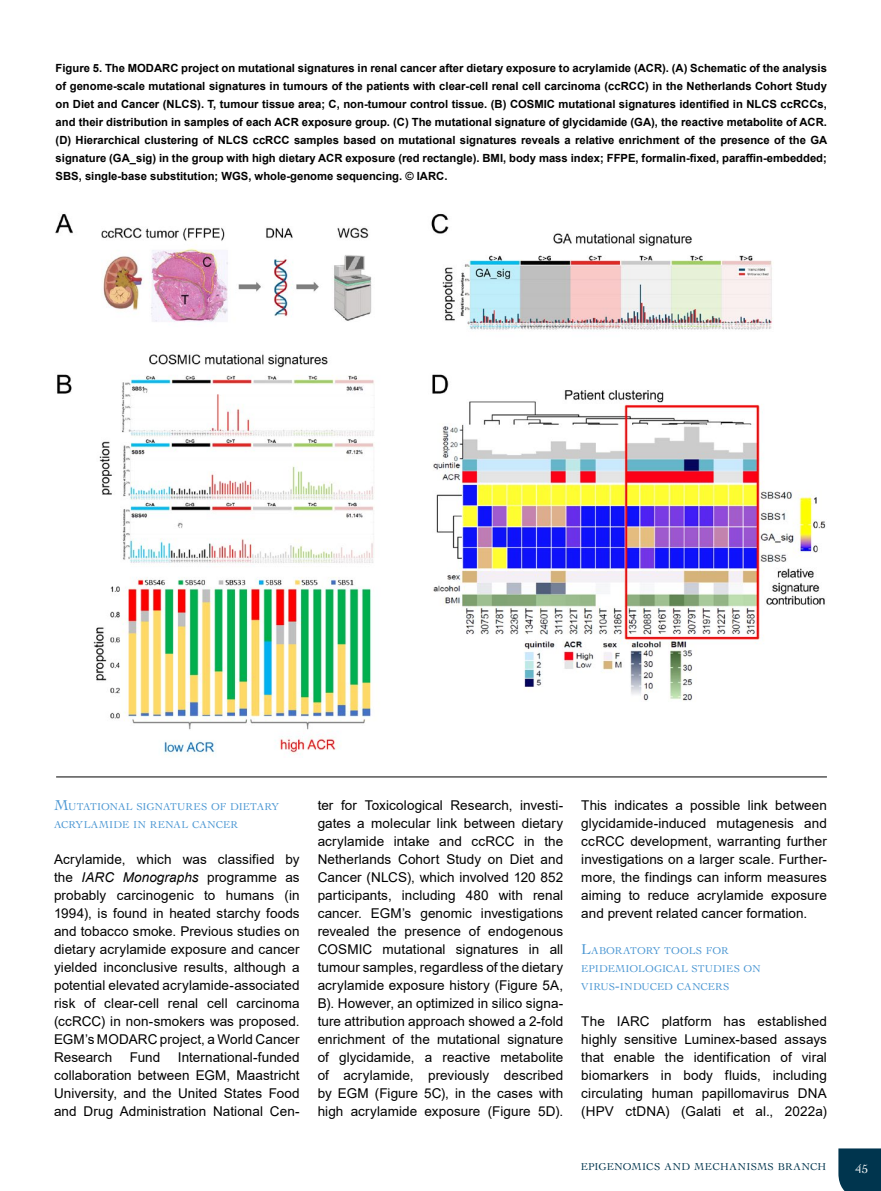
<style>
.page{position:relative;width:881px;height:1191px;background:#fff}
.page>*{position:absolute;margin:0;border:0;box-sizing:border-box;transform-origin:0 0}
.Text_para{font:13.5px/18px "Arial";letter-spacing:.005em;color:#000;text-align:justify}
.t1{font:12.75px "Cochin LT Std";color:#fff}
.t2{font:700 11.25px/18px "Arial";color:#000;text-align:justify}
.Head_A_-_med{font:10.5px/18px "Cochin LT Std";letter-spacing:-.005em;color:#4a96d2}
.t3{font:10.5px "Cochin LT Std";letter-spacing:.025em;color:#00354e}
.s1{font-size:15px}
.s2{font-style:italic}
</style>
<div class="page">
<div style="left:838px;top:1148px;width:42px;height:43px;background:#00354e"></div>
<img style="left:55px;top:213px;width:771px;height:542px">
<hr style="left:56px;top:776px;width:770px;height:1px;background:#000">
<p class="t2" style="left:56px;top:59px;width:773px">Figure 5. The MODARC project on mutational signatures in renal cancer after dietary exposure to acrylamide (ACR). (A) Schematic of the analysis of genome-scale mutational signatures in tumours of the patients with clear-cell renal cell carcinoma (ccRCC) in the Netherlands Cohort Study on Diet and Cancer (NLCS). T, tumour tissue area; C, non-tumour control tissue. (B) COSMIC mutational signatures identified in NLCS ccRCCs, and their distribution in samples of each ACR exposure group. (C) The mutational signature of glycidamide (GA), the reactive metabolite of ACR. (D) Hierarchical clustering of NLCS ccRCC samples based on mutational signatures reveals a relative enrichment of the presence of the GA signature (GA_sig) in the group with high dietary ACR exposure (red rectangle). BMI, body mass index; FFPE, formalin-fixed, paraffin-embedded; SBS, single-base substitution; WGS, whole-genome sequencing. © IARC.</p>
<p class="Head_A_-_med" style="left:54px;top:798px;width:226px"><span class="s1">M</span>UTATIONAL SIGNATURES OF DIETARY<br>ACRYLAMIDE IN RENAL CANCER</p>
<p class="Text_para" style="left:54px;top:850px;width:247px">Acrylamide, which was classified by the <span class="s2">IARC Monographs</span> programme as probably carcinogenic to humans (in 1994), is found in heated starchy foods and tobacco smoke. Previous studies on dietary acrylamide exposure and cancer yielded inconclusive results, although a potential elevated acrylamide-associated risk of clear-cell renal cell carcinoma (ccRCC) in non-smokers was proposed.<br>EGM’s MODARC project, a World Cancer Research</p>
<p class="Text_para" style="left:54px;top:1048px;width:247px;text-indent:124px">International-funded collaboration between EGM, Maastricht University, and the United States Food and Drug Administration National Cen-</p>
<p class="Text_para" style="left:130px;top:1048px;width:32px">Fund</p>
<p class="Text_para" style="left:317px;top:796px;width:247px">ter for Toxicological Research, investi&shy;gates a molecular link between dietary acrylamide intake and ccRCC in the Netherlands Cohort Study on Diet and Cancer (NLCS), which involved 120 852 participants, including 480 with renal cancer. EGM’s genomic investigations revealed the presence of endogenous COSMIC mutational signatures in all tumour samples, regardless of the dietary acrylamide exposure history (Figure 5A, B). However, an optimized in silico signa&shy;ture attribution approach showed a 2-fold enrichment of the mutational signature of glycidamide, a reactive metabolite of acrylamide, previously described by EGM (Figure 5C), in the cases with high acrylamide exposure (Figure 5D).</p>
<p class="Text_para" style="left:581px;top:796px;width:247px">This indicates a possible link between glycidamide-induced mutagenesis and ccRCC development, warranting further investigations on a larger scale. Further&shy;more, the findings can inform measures aiming to reduce acrylamide exposure and prevent related cancer formation.</p>
<p class="Head_A_-_med" style="left:581px;top:942px;width:181px"><span class="s1">L</span>ABORATORY TOOLS FOR<br>EPIDEMIOLOGICAL STUDIES ON<br>VIRUS<span class="s1">-</span>INDUCED CANCERS</p>
<p class="Text_para" style="left:581px;top:1012px;width:247px">The IARC platform has established highly sensitive Luminex-based assays that enable the identification of viral biomarkers in body fluids, including circulating human papillomavirus DNA (HPV ctDNA) (Galati et al., 2022a)</p>
<p class="t3" style="left:580px;top:1161px;width:247px">EPIGENOMICS AND MECHANISMS BRANCH</p>
<p class="t1" style="left:855px;top:1161px;width:14px">45</p>
</div>
